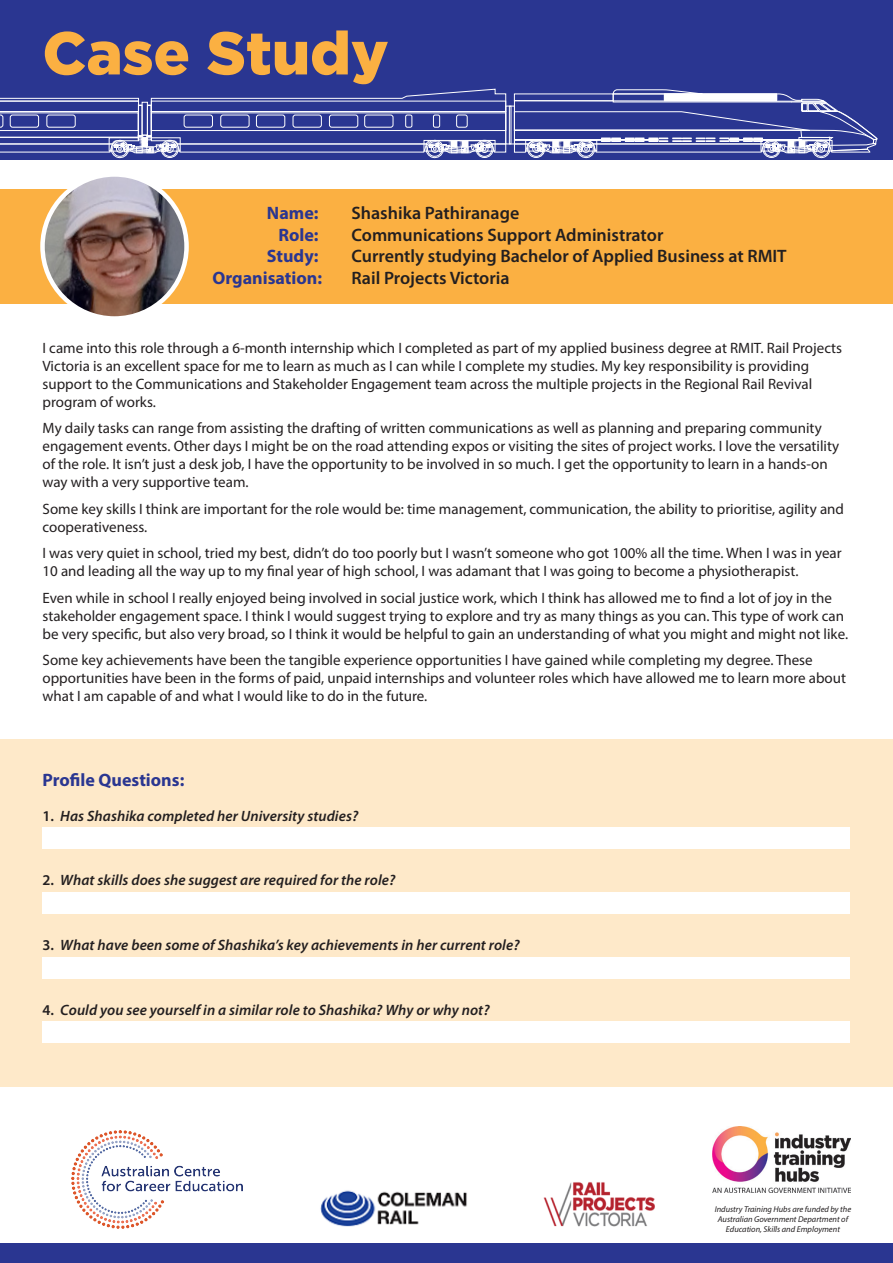
<style>
.page{position:relative;width:893px;height:1263px;background:#fff}
.page>*{position:absolute;margin:0;border:0;box-sizing:border-box;transform-origin:0 0}
.t1{font:900 60.3px "Gotham";color:#fbb042}
.t2{font:600 18px "Myriad Pro";color:#231f20}
.t3{font:700 18px "Myriad Pro";color:#2a3691}
.t4{font:15px/18px "Myriad Pro";color:#231f20}
.t5{font:italic 600 15px "Myriad Pro";letter-spacing:.005em;color:#231f20}
.t6{font:italic 8.4px/9.9px "Myriad Pro";color:#231f20;text-align:center}
.s1{font-style:normal}
</style>
<div class="page">
<div style="left:0;top:0;width:893px;height:159px;background:#2a3691"></div>
<div style="left:0;top:189px;width:893px;height:115px;background:#fbb042"></div>
<div style="left:0;top:739px;width:893px;height:347px;background:#fee9c9"></div>
<img style="left:713px;top:1126px;width:138px;height:67px">
<img style="left:320px;top:1190px;width:147px;height:37px">
<img style="left:543px;top:1182px;width:112px;height:45px">
<svg style="left:514px;top:89px;width:363px;height:69px"></svg>
<div style="left:664px;top:99px;width:113px;height:2px;border:1px solid #fff"></div>
<div style="left:664px;top:95px;width:113px;height:1px;border:1px solid #fff"></div>
<div style="left:664px;top:96px;width:113px;height:1px;border:1px solid #fff"></div>
<div style="left:664px;top:97px;width:113px;height:2px;border:1px solid #fff"></div>
<div style="left:664px;top:98px;width:113px;height:2px;border:1px solid #fff"></div>
<div style="left:664px;top:94px;width:113px;height:1px;border:1px solid #fff"></div>
<div style="left:505px;top:106px;width:10px;height:38px;border:1px solid #fff"></div>
<div style="left:509px;top:106px;width:2px;height:38px;border:1px solid #fff"></div>
<svg style="left:0;top:89px;width:506px;height:69px"></svg>
<div style="left:10px;top:115px;width:29px;height:12px;border:1px solid #fff;border-radius:2px"></div>
<div style="left:47px;top:115px;width:28px;height:12px;border:1px solid #fff;border-radius:2px"></div>
<div style="left:0;top:1244px;width:893px;height:19px;background:#2a3691"></div>
<img style="left:43px;top:174px;width:144px;height:144px;border-radius:72px">
<div style="left:40px;top:172px;width:149px;height:149px;border:4px solid #fff;border-radius:50%"></div>
<div style="left:43px;top:827px;width:807px;height:21px;background:#fff"></div>
<div style="left:43px;top:892px;width:807px;height:21px;background:#fff"></div>
<div style="left:43px;top:957px;width:807px;height:21px;background:#fff"></div>
<div style="left:43px;top:1022px;width:807px;height:21px;background:#fff"></div>
<img style="left:71px;top:1130px;width:171px;height:98px">
<p class="t1" style="left:43px;top:18px;width:348px">Case Study</p>
<p class="t3" style="left:267px;top:201px;width:53px">Name:</p>
<p class="t2" style="left:352px;top:202px;width:169px">Shashika Pathiranage</p>
<p class="t3" style="left:278px;top:223px;width:42px">Role:</p>
<p class="t2" style="left:352px;top:223px;width:313px">Communications Support Administrator</p>
<p class="t3" style="left:267px;top:244px;width:53px">Study:</p>
<p class="t2" style="left:352px;top:245px;width:437px">Currently studying Bachelor of Applied Business at RMIT</p>
<p class="t3" style="left:213px;top:266px;width:111px">Organisation:</p>
<p class="t2" style="left:352px;top:266px;width:160px">Rail Projects Victoria</p>
<p class="t4" style="left:43px;top:339px;width:801px">I came into this role through a 6-month internship which I completed as part of my applied business degree at RMIT. Rail Projects Victoria is an excellent space for me to learn as much as I can while I complete my studies. My key responsibility is providing support to the Communications and Stakeholder Engagement team across the multiple projects in the Regional Rail Revival program of works.</p>
<p class="t4" style="left:43px;top:419px;width:798px">My daily tasks can range from assisting the drafting of written communications as well as planning and preparing community engagement events. Other days I might be on the road attending expos or visiting the sites of project works. I love the versatility of the role. It isn’t just a desk job, I have the opportunity to be involved in so much. I get the opportunity to learn in a hands-on way with a very supportive team.</p>
<p class="t4" style="left:43px;top:500px;width:803px">Some key skills I think are important for the role would be: time management, communication, the ability to prioritise, agility and cooperativeness.</p>
<p class="t4" style="left:43px;top:544px;width:801px">I was very quiet in school, tried my best, didn’t do too poorly but I wasn’t someone who got 100% all the time. When I was in year<br>10 and leading all the way up to my final year of high school, I was adamant that I was going to become a physiotherapist.</p>
<p class="t4" style="left:43px;top:589px;width:807px">Even while in school I really enjoyed being involved in social justice work, which I think has allowed me to find a lot of joy in the stakeholder engagement space. I think I would suggest trying to explore and try as many things as you can. This type of work can be very specific, but also very broad, so I think it would be helpful to gain an understanding of what you might and might not like.</p>
<p class="t4" style="left:43px;top:651px;width:805px">Some key achievements have been the tangible experience opportunities I have gained while completing my degree. These opportunities have been in the forms of paid, unpaid internships and volunteer roles which have allowed me to learn more about what I am capable of and what I would like to do in the future.</p>
<p class="t3" style="left:43px;top:768px;width:143px">Profile Questions:</p>
<p class="t5" style="left:43px;top:806px;width:317px"><span class="s1">1.</span> Has Shashika completed her University studies?</p>
<p class="t5" style="left:43px;top:871px;width:354px"><span class="s1">2.</span> What skills does she suggest are required for the role?</p>
<p class="t5" style="left:43px;top:935px;width:479px"><span class="s1">3.</span> What have been some of Shashika’s key achievements in her current role?</p>
<p class="t5" style="left:43px;top:1000px;width:448px"><span class="s1">4.</span> Could you see yourself in a similar role to Shashika? Why or why not?</p>
<p class="t6" style="left:715px;top:1204px;width:138px">Industry Training Hubs are funded by the<br>Australian Government Department of<br>Education, Skills and Employment</p>
</div>
